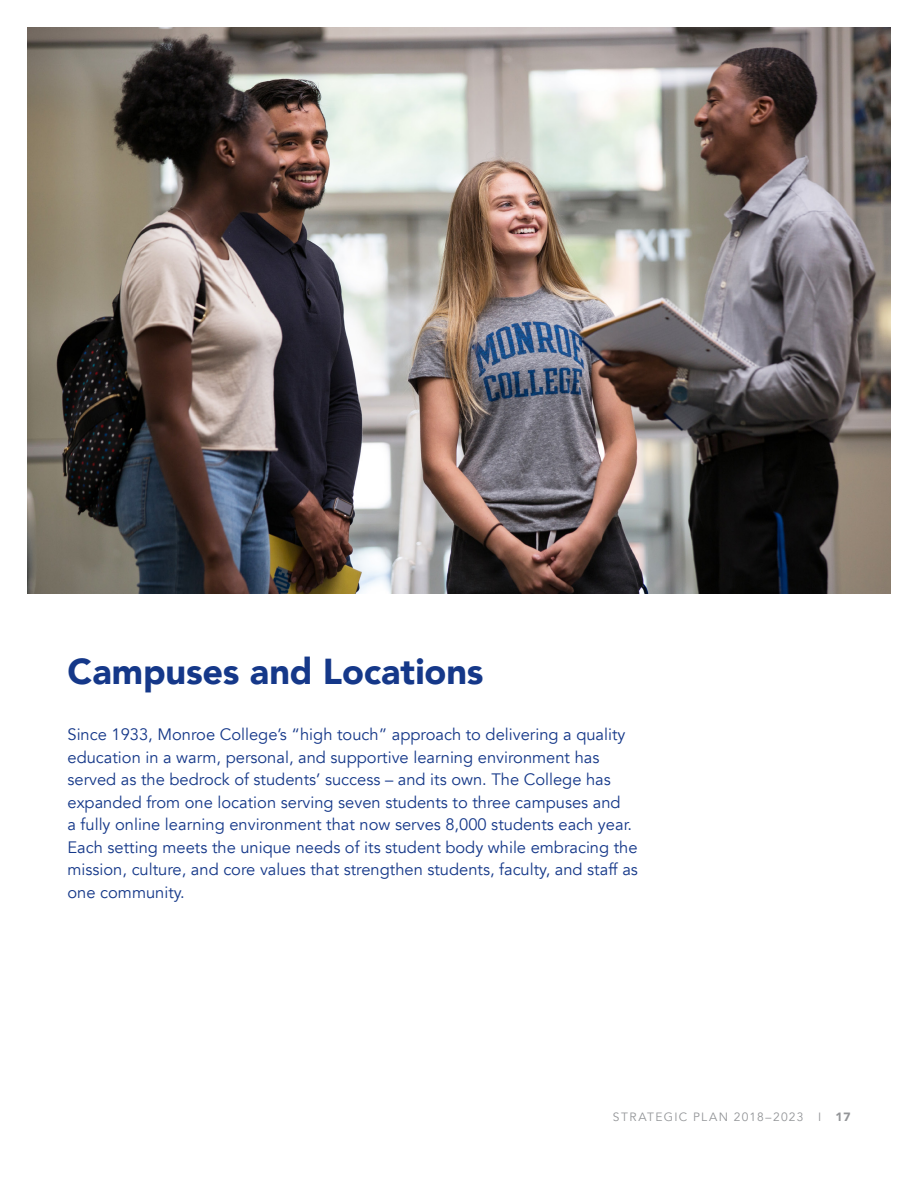
<style>
.page{position:relative;width:918px;height:1188px;background:#fff}
.page>*{position:absolute;margin:0;border:0;box-sizing:border-box;transform-origin:0 0}
.t1{font:900 36px "Avenir";letter-spacing:-.005em;color:#153889}
.Lead-in_copy{font:16.5px/22.5px "Avenir";color:#153889}
.t2{font:12px "Avenir";letter-spacing:.11em;color:#939598}
.s1{font-weight:900}
</style>
<div class="page">
<img style="left:27px;top:27px;width:864px;height:567px">
<h1 class="t1" style="left:68px;top:641px;width:418px">Campuses and Locations</h1>
<p class="Lead-in_copy" style="left:68px;top:724px;width:572px">Since 1933, Monroe College’s “high touch” approach to delivering a quality education in a warm, personal, and supportive learning environment has served as the bedrock of students’ success – and its own. The College has expanded from one location serving seven students to three campuses and<br>a fully online learning environment that now serves 8,000 students each year.<br>Each setting meets the unique needs of its student body while embracing the mission, culture, and core values that strengthen students, faculty, and staff as one community.</p>
<p class="t2" style="left:613px;top:1109px;width:239px">STRATEGIC PLAN 2018–2023 I <span class="s1">17</span></p>
</div>
